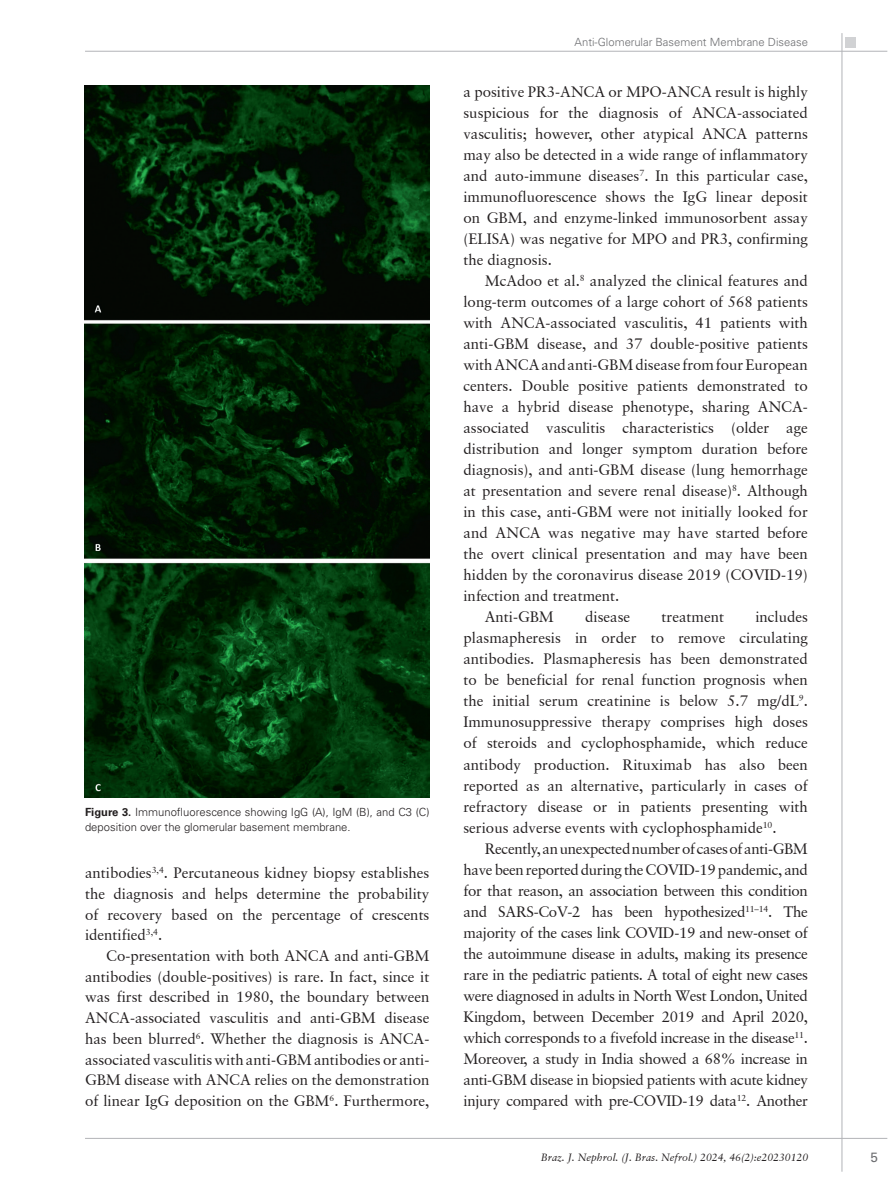
<style>
.page{position:relative;width:893px;height:1191px;background:#fff}
.page>*{position:absolute;margin:0;border:0;box-sizing:border-box;transform-origin:0 0}
.Texto{font:15px/21px "Garamond Retrospective S Si";color:#231f20;text-align:justify}
.t1{font:13.5px "Univers LT Std";color:#6c6d70}
._03_Figura{font:300 11.25px/14.2px "Univers LT Std";color:#231f20}
.t2{font:300 11.25px "Univers LT Std";color:#6c6d70}
.t3{font:italic 10.5px "Garamond Retrospective S Si";color:#231f20}
.s1{font-weight:700}
</style>
<div class="page">
<div style="left:845px;top:37px;width:11px;height:11px;background:#d1d2d4"></div>
<hr style="left:85px;top:51px;width:802px;height:1px;background:#b2b3b7">
<hr style="left:842px;top:33px;width:1px;height:1138px;background:#b2b3b7">
<hr style="left:85px;top:1138px;width:802px;height:1px;background:#b2b3b7">
<img style="left:85px;top:85px;width:345px;height:713px">
<p class="_03_Figura" style="left:85px;top:805px;width:346px"><span class="s1">Figure 3.</span> Immunofluorescence showing IgG (A), IgM (B), and C3 (C) deposition over the glomerular basement membrane.</p>
<p class="Texto" style="left:85px;top:862px;width:346px">antibodies<sup>3,4</sup>. Percutaneous kidney biopsy establishes the diagnosis and helps determine the probability of recovery based on the percentage of crescents identified<sup>3,4</sup>.</p>
<p class="Texto" style="left:85px;top:945px;width:346px;text-indent:21px">Co-presentation with both ANCA and anti-GBM antibodies (double-positives) is rare. In fact, since it was first described in 1980, the boundary between ANCA-associated vasculitis and anti-GBM disease has been blurred<sup>6</sup>. Whether the diagnosis is ANCA&shy;associated vasculitis with anti-GBM antibodies or anti-GBM disease with ANCA relies on the demonstration of linear IgG deposition on the GBM<sup>6</sup>. Furthermore,</p>
<p class="t2" style="left:575px;top:36px;width:235px">Anti-Glomerular Basement Membrane Disease</p>
<p class="Texto" style="left:463px;top:81px;width:346px">a positive PR3-ANCA or MPO-ANCA result is highly suspicious for the diagnosis of ANCA-associated vasculitis; however, other atypical ANCA patterns may also be detected in a wide range of inflammatory and auto-immune diseases<sup>7</sup>. In this particular case, immunofluorescence shows the IgG linear deposit on GBM, and enzyme-linked immunosorbent assay (ELISA) was negative for MPO and PR3, confirming the diagnosis.</p>
<p class="Texto" style="left:463px;top:270px;width:346px;text-indent:21px">McAdoo et al.<sup>8</sup> analyzed the clinical features and long-term outcomes of a large cohort of 568 patients with ANCA-associated vasculitis, 41 patients with anti-GBM disease, and 37 double-positive patients with ANCA and anti-GBM disease from four European centers. Double positive patients demonstrated to have a hybrid disease phenotype, sharing ANCA&shy;associated vasculitis characteristics (older age distribution and longer symptom duration before diagnosis), and anti-GBM disease (lung hemorrhage at presentation and severe renal disease)<sup>8</sup>. Although in this case, anti-GBM were not initially looked for and ANCA was negative may have started before the overt clinical presentation and may have been hidden by the coronavirus disease 2019 (COVID-19) infection and treatment.</p>
<p class="Texto" style="left:485px;top:606px;width:71px">Anti-GBM</p>
<p class="Texto" style="left:585px;top:606px;width:46px">disease</p>
<p class="Texto" style="left:662px;top:606px;width:64px">treatment</p>
<p class="Texto" style="left:463px;top:606px;width:346px;text-indent:292px">includes plasmapheresis in order to remove circulating antibodies. Plasmapheresis has been demonstrated to be beneficial for renal function prognosis when the initial serum creatinine is below 5.7 mg/dL<sup>9</sup>.<br>Immunosuppressive therapy comprises high doses of steroids and cyclophosphamide, which reduce antibody production. Rituximab has also been reported as an alternative, particularly in cases of refractory disease or in patients presenting with serious adverse events with cyclophosphamide<sup>10</sup>.</p>
<p class="Texto" style="left:463px;top:837px;width:346px;text-indent:21px">Recently, an unexpected number of cases of anti-GBM have been reported during the COVID-19 pandemic, and for that reason, an association between this condition and SARS-CoV-2 has been hypothesized<sup>11–14</sup>. The majority of the cases link COVID-19 and new-onset of the autoimmune disease in adults, making its presence rare in the pediatric patients. A total of eight new cases were diagnosed in adults in North West London, United Kingdom, between December 2019 and April 2020, which corresponds to a fivefold increase in the disease<sup>11</sup>.<br>Moreover, a study in India showed a 68% increase in anti-GBM disease in biopsied patients with acute kidney injury compared with pre-COVID-19 data<sup>12</sup>. Another</p>
<p class="t3" style="left:541px;top:1151px;width:269px">Braz. J. Nephrol. (J. Bras. Nefrol.) 2024, 46(2):e20230120</p>
<p class="t1" style="left:870px;top:1149px;width:9px">5</p>
</div>
